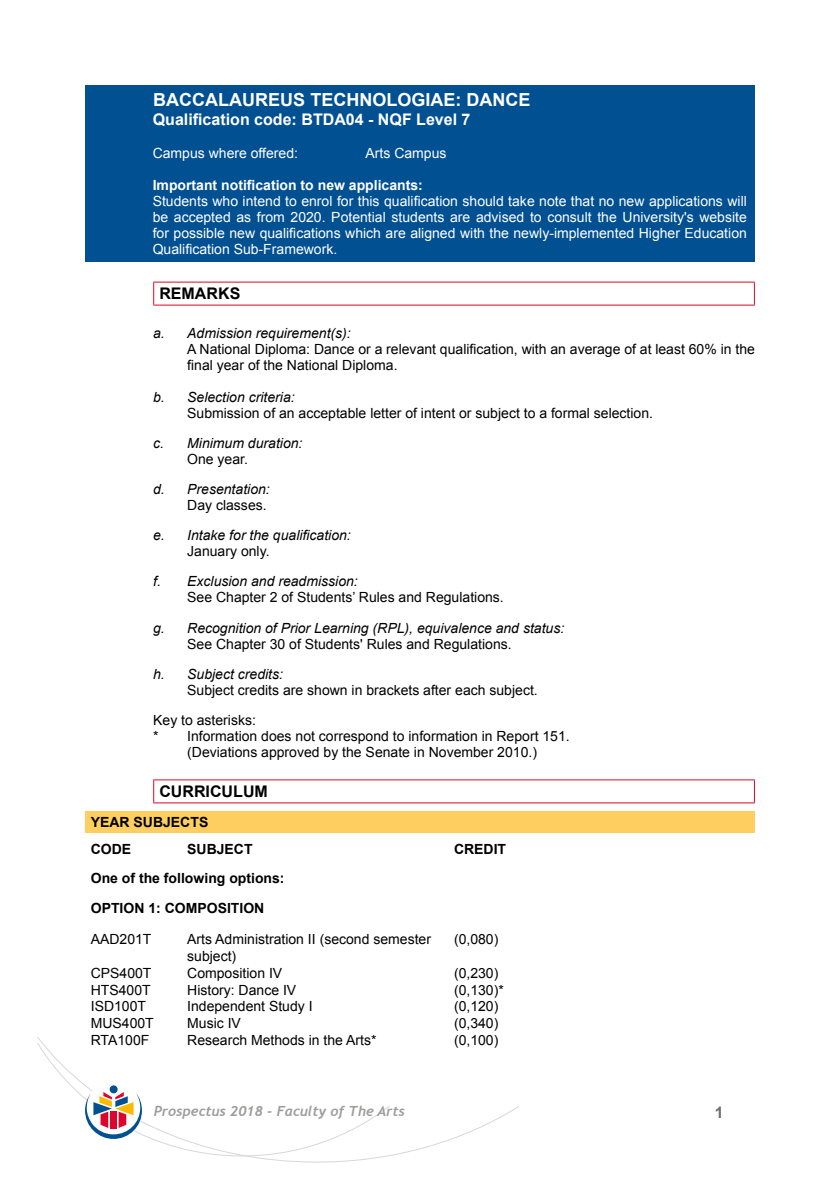
<style>
.page{position:relative;width:840px;height:1191px;background:#fff}
.page>*{position:absolute;margin:0;border:0;box-sizing:border-box;transform-origin:0 0}
.t1{font:700 18px "Arial";color:#fff}
.t2{font:700 16px "Arial";color:#fff}
.t3{font:700 16px "Arial";color:#000}
.t4{font:700 16px "Arial";color:#706f6f}
.t5{font:14px/16px "Arial";color:#000}
.t6{font:14px/16px "Arial";color:#fff;text-align:justify}
.t7{font:italic 14px "Arial";color:#000}
.t8{font:700 14px/26.4px "Arial";color:#000}
.t9{font:700 14px "Arial";color:#fff}
.t10{font:italic 700 14px "Trebuchet";color:#9d9d9c}
</style>
<div class="page">
<svg style="left:37px;top:1037px;width:482px;height:125px"></svg>
<div style="left:84px;top:1082px;width:58px;height:57px;background:#fff;border-radius:50%"></div>
<div style="left:110px;top:1085px;width:7px;height:8px;background:#005092;border-radius:50%"></div>
<svg style="left:85px;top:1092px;width:57px;height:47px"></svg>
<div style="left:85px;top:85px;width:669px;height:177px;background:#005092"></div>
<hr style="left:153px;top:282px;width:601px;height:1px;background:#dd052b">
<svg style="left:153px;top:283px;width:1px;height:21px"></svg>
<svg style="left:753px;top:283px;width:1px;height:21px"></svg>
<hr style="left:153px;top:304px;width:601px;height:1px;background:#dd052b">
<hr style="left:153px;top:779px;width:601px;height:1px;background:#dd052b">
<svg style="left:153px;top:780px;width:1px;height:22px"></svg>
<svg style="left:753px;top:780px;width:1px;height:22px"></svg>
<hr style="left:153px;top:802px;width:601px;height:1px;background:#dd052b">
<div style="left:85px;top:811px;width:669px;height:22px;background:#fece61"></div>
<p class="t1" style="left:153px;top:87px;width:378px">BACCALAUREUS TECHNOLOGIAE: DANCE</p>
<p class="t2" style="left:153px;top:109px;width:319px">Qualification code: BTDA04 - NQF Level 7</p>
<p class="t6" style="left:153px;top:145px;width:147px">Campus where offered:</p>
<p class="t6" style="left:365px;top:145px;width:82px">Arts Campus</p>
<p class="t9" style="left:153px;top:175px;width:271px">Important notification to new applicants:</p>
<p class="t6" style="left:153px;top:193px;width:595px">Students who intend to enrol for this qualification should take note that no new applications will be accepted as from 2020. Potential students are advised to consult the University's website for possible new qualifications which are aligned with the newly-implemented Higher Education Qualification Sub-Framework.</p>
<p class="t3" style="left:159px;top:282px;width:82px">REMARKS</p>
<p class="t7" style="left:153px;top:324px;width:199px">a. Admission requirement(s):</p>
<p class="t5" style="left:187px;top:341px;width:569px">A National Diploma: Dance or a relevant qualification, with an average of at least 60% in the final year of the National Diploma.</p>
<p class="t7" style="left:153px;top:388px;width:143px">b. Selection criteria:</p>
<p class="t5" style="left:187px;top:405px;width:467px">Submission of an acceptable letter of intent or subject to a formal selection.</p>
<p class="t7" style="left:153px;top:434px;width:151px">c. Minimum duration:</p>
<p class="t5" style="left:187px;top:451px;width:62px">One year.</p>
<p class="t7" style="left:153px;top:480px;width:118px">d. Presentation:</p>
<p class="t5" style="left:187px;top:497px;width:81px">Day classes.</p>
<p class="t7" style="left:153px;top:526px;width:199px">e. Intake for the qualification:</p>
<p class="t5" style="left:187px;top:543px;width:84px">January only.</p>
<p class="t7" style="left:153px;top:572px;width:206px">f. Exclusion and readmission:</p>
<p class="t5" style="left:187px;top:589px;width:318px">See Chapter 2 of Students’ Rules and Regulations.</p>
<p class="t7" style="left:153px;top:618px;width:412px">g. Recognition of Prior Learning (RPL), equivalence and status:</p>
<p class="t5" style="left:187px;top:636px;width:326px">See Chapter 30 of Students' Rules and Regulations.</p>
<p class="t7" style="left:153px;top:665px;width:131px">h. Subject credits:</p>
<p class="t5" style="left:153px;top:675px;width:386px;line-height:30px;text-indent:34px">Subject credits are shown in brackets after each subject.<br>Key to asterisks:</p>
<p class="t5" style="left:153px;top:728px;width:418px;text-align:center">* Information does not correspond to information in Report 151. (Deviations approved by the Senate in November 2010.)</p>
<p class="t3" style="left:159px;top:780px;width:110px">CURRICULUM</p>
<p class="t8" style="left:91px;top:809px;width:119px">YEAR SUBJECTS<br>CODE</p>
<p class="t8" style="left:187px;top:835px;width:67px">SUBJECT</p>
<p class="t8" style="left:454px;top:835px;width:54px">CREDIT</p>
<p class="t8" style="left:91px;top:862px;width:195px;line-height:30.8px">One of the following options:<br>OPTION 1: COMPOSITION</p>
<p class="t5" style="left:91px;top:931px;width:62px">AAD201T</p>
<p class="t5" style="left:187px;top:931px;width:245px">Arts Administration II (second semester</p>
<p class="t5" style="left:454px;top:931px;width:46px">(0,080)</p>
<p class="t5" style="left:187px;top:948px;width:51px">subject)</p>
<p class="t5" style="left:91px;top:964px;width:62px">CPS400T</p>
<p class="t5" style="left:187px;top:964px;width:96px">Composition IV</p>
<p class="t5" style="left:454px;top:964px;width:46px">(0,230)</p>
<p class="t5" style="left:91px;top:981px;width:61px">HTS400T</p>
<p class="t5" style="left:187px;top:981px;width:110px">History: Dance IV</p>
<p class="t5" style="left:454px;top:981px;width:51px">(0,130)*</p>
<p class="t5" style="left:91px;top:998px;width:57px">ISD100T</p>
<p class="t5" style="left:187px;top:998px;width:127px">Independent Study I</p>
<p class="t5" style="left:454px;top:998px;width:46px">(0,120)</p>
<p class="t5" style="left:91px;top:1015px;width:65px">MUS400T</p>
<p class="t5" style="left:187px;top:1015px;width:55px">Music IV</p>
<p class="t5" style="left:454px;top:1015px;width:46px">(0,340)</p>
<p class="t5" style="left:91px;top:1032px;width:60px">RTA100F</p>
<p class="t5" style="left:187px;top:1032px;width:191px">Research Methods in the Arts*</p>
<p class="t5" style="left:454px;top:1032px;width:46px">(0,100)</p>
<p class="t10" style="left:154px;top:1102px;width:252px">Prospectus 2018 - Faculty of The Arts</p>
<p class="t4" style="left:714px;top:1100px;width:10px">1</p>
</div>
